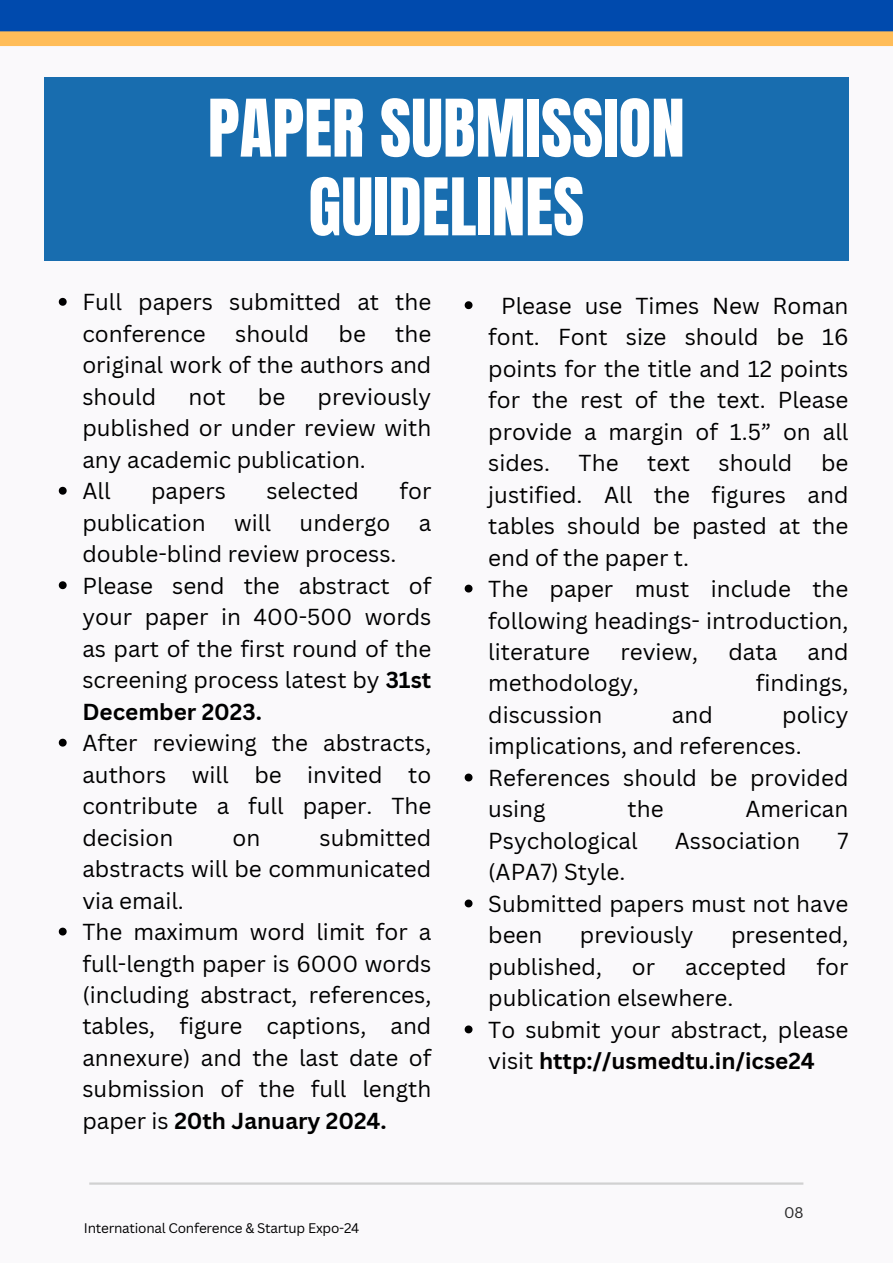
<style>
.page{position:relative;width:893px;height:1264px;background:#fff}
.page>*{position:absolute;margin:0;border:0;box-sizing:border-box;transform-origin:0 0}
.t1{font:67.5px/78.8px "Anton";color:#fff;text-align:center}
.t2{font:22.5px/31.5px "Canva Sans";color:#000;text-align:justify}
.t3{font:15px "Canva Sans";color:#272727}
.t4{font:13.5px "Canva Sans";letter-spacing:-.02em;color:#000}
.s1{font-weight:700}
</style>
<div class="page">
<div style="left:0;top:0;width:892px;height:1262px;background:#faf9fb"></div>
<div style="left:44px;top:77px;width:804px;height:184px;background:#186daf"></div>
<svg style="left:0;top:0;width:892px;height:46px;background:#516e92"></svg>
<svg style="left:59px;top:298px;width:8px;height:8px"></svg>
<svg style="left:59px;top:487px;width:8px;height:7px"></svg>
<svg style="left:59px;top:581px;width:8px;height:8px"></svg>
<svg style="left:59px;top:738px;width:8px;height:8px"></svg>
<svg style="left:59px;top:927px;width:8px;height:8px"></svg>
<svg style="left:464px;top:301px;width:8px;height:8px"></svg>
<svg style="left:464px;top:584px;width:8px;height:8px"></svg>
<svg style="left:464px;top:773px;width:8px;height:8px"></svg>
<svg style="left:464px;top:899px;width:8px;height:8px"></svg>
<svg style="left:464px;top:1025px;width:8px;height:8px"></svg>
<hr style="left:89px;top:1182px;width:714px;height:2px;background:#d1d1d1">
<p class="t1" style="left:208px;top:90px;width:478px">PAPER SUBMISSION<br>GUIDELINES</p>
<p class="t2" style="left:82px;top:286px;width:350px">Full papers submitted at the conference</p>
<p class="t2" style="left:82px;top:317px;width:350px;text-indent:313px">the original work of the authors and should</p>
<p class="t2" style="left:235px;top:317px;width:75px">should</p>
<p class="t2" style="left:338px;top:317px;width:29px">be</p>
<p class="t2" style="left:82px;top:380px;width:350px;text-indent:235px">previously published or under review with any academic publication.</p>
<p class="t2" style="left:82px;top:474px;width:30px">All</p>
<p class="t2" style="left:151px;top:474px;width:76px">papers</p>
<p class="t2" style="left:266px;top:474px;width:94px">selected</p>
<p class="t2" style="left:399px;top:474px;width:33px">for</p>
<p class="t2" style="left:82px;top:506px;width:125px">publication</p>
<p class="t2" style="left:234px;top:506px;width:38px">will</p>
<p class="t2" style="left:299px;top:506px;width:92px">undergo</p>
<p class="t2" style="left:419px;top:506px;width:14px">a</p>
<p class="t2" style="left:82px;top:537px;width:315px">double-blind review process.</p>
<p class="t2" style="left:82px;top:569px;width:350px">Please send the abstract of your paper in 400-500 words as part of the first round of the screening process latest by <span class="s1">31st December 2023.</span></p>
<p class="t2" style="left:82px;top:726px;width:350px">After reviewing the abstracts, authors will be invited to contribute a full paper. The decision</p>
<p class="t2" style="left:188px;top:380px;width:39px">not</p>
<p class="t2" style="left:258px;top:380px;width:29px">be</p>
<p class="t2" style="left:82px;top:821px;width:350px;text-indent:237px">submitted abstracts will be communicated via email.</p>
<p class="t2" style="left:82px;top:915px;width:350px">The maximum word limit for a full-length paper is 6000 words (including abstract, references, tables, figure captions, and annexure) and the last date of submission of the full length paper is <span class="s1">20th January 2024.</span></p>
<p class="t2" style="left:232px;top:821px;width:29px">on</p>
<p class="t4" style="left:84px;top:1218px;width:277px">International Conference &amp; Startup Expo-24</p>
<p class="t2" style="left:488px;top:289px;width:362px;text-indent:13px">Please use Times New Roman font. Font size should be 16 points for the title and 12 points for the rest of the text. Please provide a margin of 1.5” on all sides.</p>
<p class="t2" style="left:488px;top:446px;width:362px;text-indent:333px">be justified. All the figures and tables should be pasted at the end of the paper t.</p>
<p class="t2" style="left:488px;top:572px;width:362px">The paper must include the following headings- introduction, literature</p>
<p class="t2" style="left:578px;top:446px;width:41px">The</p>
<p class="t2" style="left:647px;top:446px;width:44px">text</p>
<p class="t2" style="left:718px;top:446px;width:75px">should</p>
<p class="t2" style="left:620px;top:635px;width:79px">review,</p>
<p class="t2" style="left:728px;top:635px;width:50px">data</p>
<p class="t2" style="left:807px;top:635px;width:42px">and</p>
<p class="t2" style="left:488px;top:667px;width:152px">methodology,</p>
<p class="t2" style="left:755px;top:667px;width:94px">findings,</p>
<p class="t2" style="left:488px;top:698px;width:116px">discussion</p>
<p class="t2" style="left:672px;top:698px;width:42px">and</p>
<p class="t2" style="left:488px;top:698px;width:361px;text-indent:294px">policy implications, and references.</p>
<p class="t2" style="left:488px;top:761px;width:361px">References should be provided using</p>
<p class="t2" style="left:627px;top:793px;width:38px">the</p>
<p class="t2" style="left:745px;top:793px;width:104px">American</p>
<p class="t2" style="left:488px;top:824px;width:151px">Psychological</p>
<p class="t2" style="left:674px;top:824px;width:127px">Association</p>
<p class="t2" style="left:837px;top:824px;width:13px">7</p>
<p class="t2" style="left:488px;top:856px;width:138px">(APA7) Style.</p>
<p class="t2" style="left:488px;top:887px;width:361px">Submitted papers must not have been</p>
<p class="t2" style="left:580px;top:918px;width:115px">previously</p>
<p class="t2" style="left:731px;top:918px;width:119px">presented,</p>
<p class="t2" style="left:488px;top:950px;width:115px">published,</p>
<p class="t2" style="left:632px;top:950px;width:25px">or</p>
<p class="t2" style="left:685px;top:950px;width:103px">accepted</p>
<p class="t2" style="left:816px;top:950px;width:33px">for</p>
<p class="t2" style="left:488px;top:981px;width:246px">publication elsewhere.</p>
<p class="t2" style="left:488px;top:1013px;width:361px">To submit your abstract, please visit <span class="s1">http://usmedtu.in/icse24</span></p>
<p class="t3" style="left:784px;top:1201px;width:21px">08</p>
</div>
